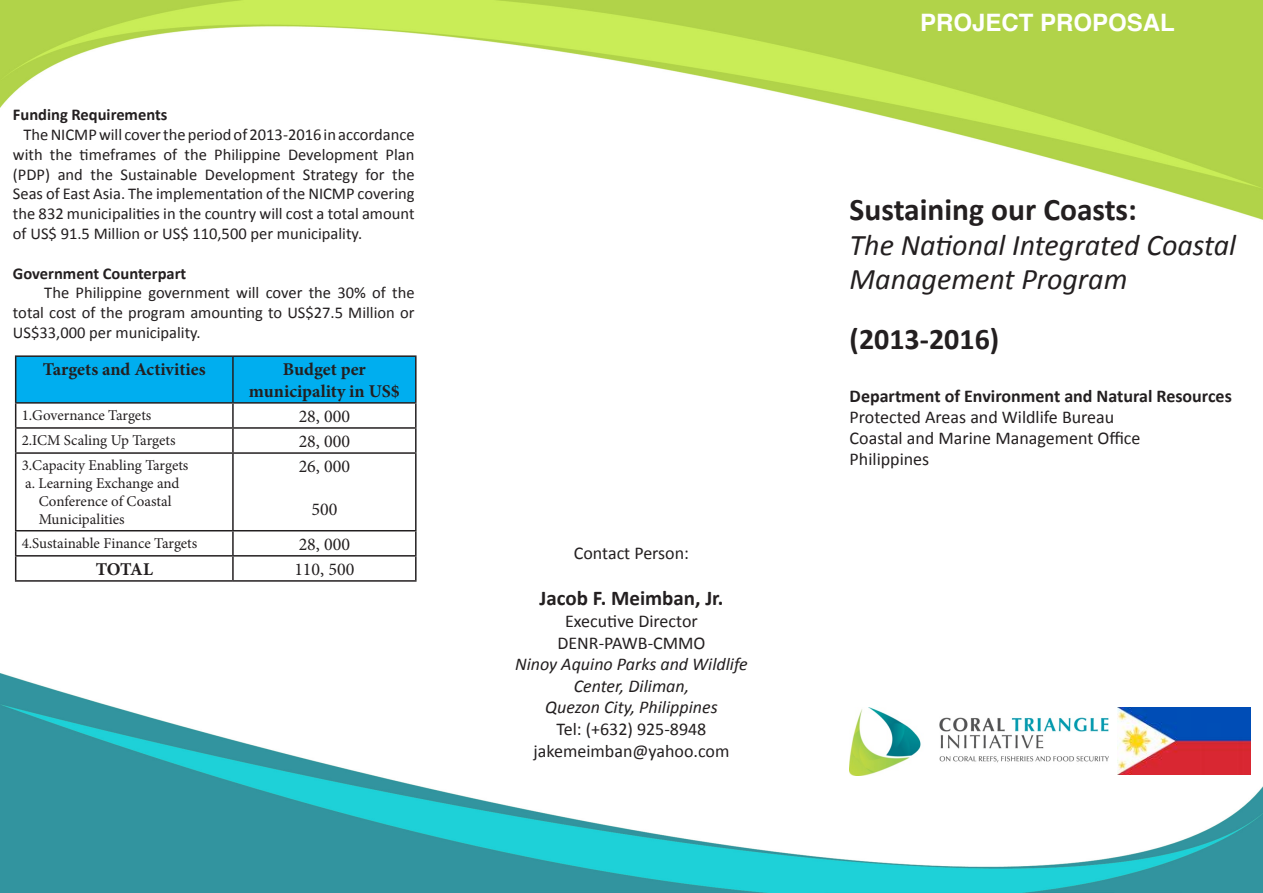
<style>
.page{position:relative;width:1263px;height:893px;background:#fff}
.page>*{position:absolute;margin:0;border:0;box-sizing:border-box;transform-origin:0 0}
.t1{font:700 31.5px "Calibri";color:#231f20}
.t2{font:italic 30px/34.5px "Calibri";color:#231f20}
.t3{font:700 30px "Calibri";color:#231f20}
.t4{font:700 24px "Helvetica";color:#fff}
.t5{font:700 21px "Calibri";color:#231f20}
.t6{font:18px "Calibri";color:#231f20}
.t7{font:italic 18px/21.6px "Calibri";color:#231f20;text-align:center}
.t8{font:700 18px/21.6px "Minion Pro";color:#231f20;text-align:center}
.t9{font:700 18px "Calibri";color:#231f20}
.t10{font:18px "Minion Pro";color:#231f20}
.t11{font:16.5px/19.8px "Calibri";color:#231f20;text-align:justify}
.t12{font:700 16.5px "Calibri";color:#231f20}
.t13{font:15px "Minion Pro";letter-spacing:-.005em;color:#231f20}
</style>
<div class="page">
<img style="left:0;top:0;width:1263px;height:893px">
<img style="left:850px;top:708px;width:258px;height:68px">
<img style="left:1118px;top:708px;width:132px;height:66px">
<hr style="left:15px;top:355px;width:218px;height:2px;background:#231f20">
<hr style="left:233px;top:355px;width:184px;height:2px;background:#231f20">
<hr style="left:415px;top:357px;width:2px;height:45px;background:#231f20">
<hr style="left:233px;top:402px;width:184px;height:2px;background:#231f20">
<hr style="left:415px;top:404px;width:2px;height:23px;background:#231f20">
<svg style="left:15px;top:356px;width:401px;height:96px"></svg>
<hr style="left:233px;top:427px;width:184px;height:2px;background:#231f20">
<hr style="left:232px;top:429px;width:2px;height:23px;background:#231f20">
<hr style="left:415px;top:429px;width:2px;height:23px;background:#231f20">
<hr style="left:15px;top:452px;width:218px;height:2px;background:#231f20">
<hr style="left:15px;top:454px;width:1px;height:76px;background:#231f20">
<hr style="left:233px;top:452px;width:184px;height:2px;background:#231f20">
<hr style="left:232px;top:454px;width:2px;height:76px;background:#231f20">
<hr style="left:415px;top:454px;width:2px;height:76px;background:#231f20">
<hr style="left:15px;top:530px;width:218px;height:1px;background:#231f20">
<hr style="left:233px;top:530px;width:184px;height:1px;background:#231f20">
<hr style="left:232px;top:531px;width:2px;height:24px;background:#231f20">
<hr style="left:415px;top:531px;width:2px;height:24px;background:#231f20">
<hr style="left:15px;top:555px;width:218px;height:2px;background:#231f20">
<svg style="left:15px;top:531px;width:1px;height:49px"></svg>
<hr style="left:233px;top:555px;width:184px;height:2px;background:#231f20">
<hr style="left:232px;top:557px;width:2px;height:23px;background:#231f20">
<hr style="left:415px;top:557px;width:2px;height:23px;background:#231f20">
<hr style="left:15px;top:580px;width:218px;height:2px;background:#231f20">
<hr style="left:233px;top:580px;width:184px;height:2px;background:#231f20">
<p class="t12" style="left:13px;top:104px;width:156px">Funding Requirements</p>
<p class="t11" style="left:13px;top:125px;width:403px;text-indent:11px">The NICMP will cover the period of 2013-2016 in accordance with the timeframes of the Philippine Development Plan (PDP) and the Sustainable Development Strategy for the Seas of East Asia. The implementation of the NICMP covering the 832 municipalities in the country will cost a total amount of US$ 91.5 Million or US$ 110,500 per municipality.</p>
<p class="t12" style="left:13px;top:263px;width:175px">Government Counterpart</p>
<p class="t11" style="left:13px;top:283px;width:403px;text-indent:31px">The Philippine government will cover the 30% of the total cost of the program amounting to US$27.5 Million or US$33,000 per municipality.</p>
<p class="t8" style="left:43px;top:358px;width:164px">Targets and Activities</p>
<p class="t8" style="left:249px;top:358px;width:153px">Budget per municipality in US$</p>
<p class="t13" style="left:22px;top:405px;width:131px">1.Governance Targets</p>
<p class="t10" style="left:299px;top:404px;width:53px">28, 000</p>
<p class="t13" style="left:22px;top:430px;width:155px">2.ICM Scaling Up Targets</p>
<p class="t10" style="left:299px;top:429px;width:53px">28, 000</p>
<p class="t13" style="left:22px;top:455px;width:168px">3.Capacity Enabling Targets</p>
<p class="t13" style="left:25px;top:473px;width:156px">a. Learning Exchange and</p>
<p class="t13" style="left:39px;top:491px;width:134px">Conference of Coastal</p>
<p class="t13" style="left:39px;top:509px;width:88px">Municipalities</p>
<p class="t10" style="left:299px;top:454px;width:53px">26, 000</p>
<p class="t10" style="left:311px;top:497px;width:27px">500</p>
<p class="t13" style="left:22px;top:533px;width:177px">4.Sustainable Finance Targets</p>
<p class="t10" style="left:299px;top:532px;width:53px">28, 000</p>
<p class="t8" style="left:96px;top:558px;width:59px">TOTAL</p>
<p class="t10" style="left:294px;top:557px;width:62px">110, 500</p>
<p class="t6" style="left:574px;top:541px;width:117px">Contact Person:</p>
<p class="t5" style="left:539px;top:585px;width:186px">Jacob F. Meimban, Jr.</p>
<p class="t6" style="left:565px;top:610px;width:134px">Executive Director</p>
<p class="t6" style="left:557px;top:631px;width:150px">DENR-PAWB-CMMO</p>
<p class="t7" style="left:515px;top:653px;width:234px">Ninoy Aquino Parks and Wildlife<br>Center, Diliman,</p>
<p class="t7" style="left:545px;top:696px;width:174px">Quezon City, Philippines</p>
<p class="t6" style="left:556px;top:718px;width:151px">Tel: (+632) 925-8948</p>
<p class="t6" style="left:534px;top:739px;width:197px">jakemeimban@yahoo.com</p>
<p class="t4" style="left:920px;top:3px;width:256px">PROJECT PROPOSAL</p>
<p class="t1" style="left:850px;top:190px;width:289px">Sustaining our Coasts:</p>
<p class="t2" style="left:850px;top:226px;width:388px">The National Integrated Coastal<br>Management Program</p>
<p class="t3" style="left:850px;top:320px;width:151px">(2013-2016)</p>
<p class="t9" style="left:850px;top:384px;width:384px">Department of Environment and Natural Resources</p>
<p class="t6" style="left:850px;top:405px;width:266px">Protected Areas and Wildlife Bureau</p>
<p class="t6" style="left:850px;top:426px;width:292px">Coastal and Marine Management Office</p>
<p class="t6" style="left:850px;top:447px;width:81px">Philippines</p>
</div>
